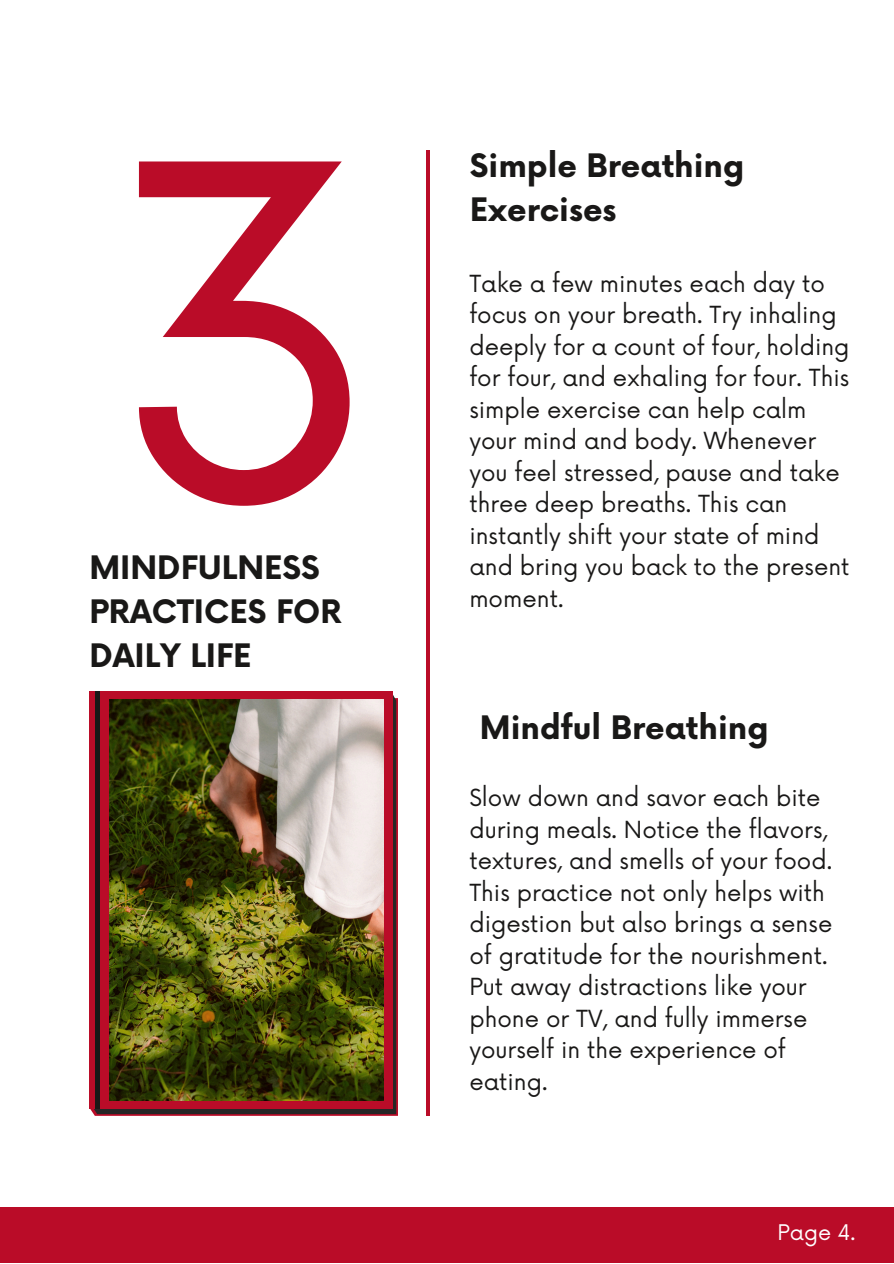
<style>
.page{position:relative;width:894px;height:1264px;background:#fff}
.page>*{position:absolute;margin:0;border:0;box-sizing:border-box;transform-origin:0 0}
.t1{font:452.85px "Now";color:#ba0c28}
.t2{font:700 31.5px/43.8px "Now";color:#191817}
.t3{font:22.95px/31.5px "Now";color:#191817}
.t4{font:21px "Now";color:#fff}
</style>
<div class="page">
<hr style="left:426px;top:150px;width:3px;height:965px;background:#ba0c28">
<svg style="left:92px;top:693px;width:304px;height:421px;background:#452127"></svg>
<div style="left:89px;top:691px;width:303px;height:417px;background:#ba0c28"></div>
<img style="left:110px;top:699px;width:273px;height:401px">
<hr style="left:96px;top:691px;width:4px;height:417px;background:#191817">
<div style="left:0;top:1207px;width:893px;height:56px;background:#ba0c28"></div>
<h1 class="t1" style="left:108px;top:84px;width:279px">3</h1>
<p class="t2" style="left:89px;top:548px;width:253px">MINDFULNESS<br>PRACTICES FOR<br>DAILY LIFE</p>
<p class="t2" style="left:470px;top:146px;width:276px">Simple Breathing<br>Exercises</p>
<p class="t3" style="left:469px;top:269px;width:381px">Take a few minutes each day to focus on your breath. Try inhaling deeply for a count of four, holding for four, and exhaling for four. This simple exercise can help calm your mind and body. Whenever you feel stressed, pause and take three deep breaths. This can instantly shift your state of mind and bring you back to the present moment.</p>
<p class="t2" style="left:480px;top:707px;width:290px">Mindful Breathing</p>
<h2 class="t3" style="left:469px;top:783px;width:364px">Slow down and savor each bite during meals. Notice the flavors, textures, and smells of your food.<br>This practice not only helps with digestion but also brings a sense of gratitude for the nourishment.</h2>
<p class="t3" style="left:469px;top:972px;width:339px">Put away distractions like your phone or TV, and fully immerse yourself in the experience of eating.</p>
<h2 class="t4" style="left:777px;top:1220px;width:80px">Page 4.</h2>
</div>
